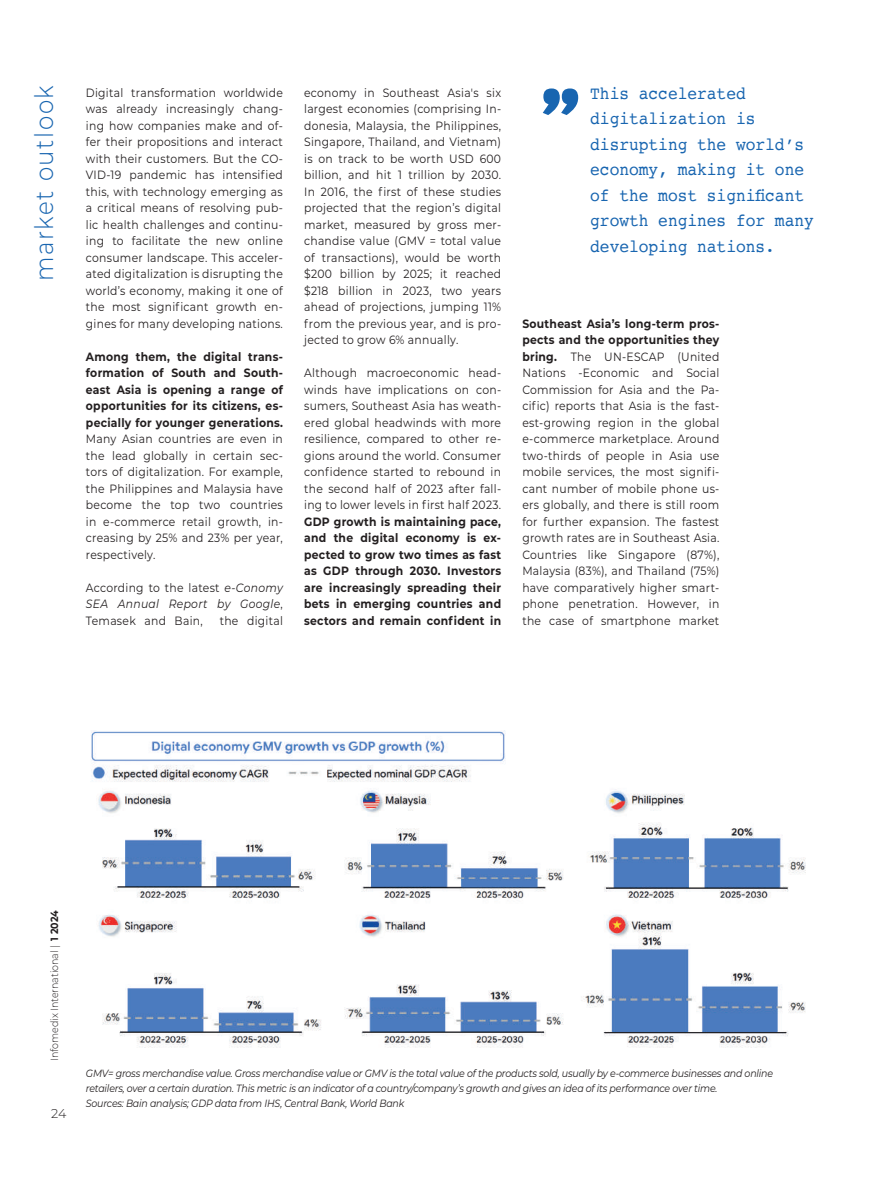
<style>
.page{position:relative;width:893px;height:1191px;background:#fff}
.page>*{position:absolute;margin:0;border:0;box-sizing:border-box;transform-origin:0 0}
.t1{font:300 25.5px "Montserrat";letter-spacing:.07em;color:#1865b0;scale:.9 1}
.t2{font:18px/25.5px "Courier";color:#1865b0;scale:.9 1}
.t3{font:300 12.75px "Montserrat";color:#231f20}
.t4{font:12px/16.5px "Montserrat";letter-spacing:.025em;color:#231f20;text-align:justify;scale:.9 1}
.t5{font:700 12px/16.5px "Montserrat";letter-spacing:.025em;color:#231f20;text-align:justify;scale:.9 1}
.t6{font:italic 10.5px/15px "Montserrat";letter-spacing:-.02em;color:#231f20;scale:.9 1}
.t7{font:300 10.5px "Montserrat";color:#231f20;scale:.9 1}
.s1{font-style:italic}
.s2{font-weight:700}
</style>
<div class="page">
<svg style="left:543px;top:88px;width:35px;height:27px"></svg>
<img style="left:91px;top:730px;width:715px;height:318px">
<h1 class="t1" style="left:27px;top:281px;width:219px;rotate:-90deg">market outlook</h1>
<p class="t4" style="left:86px;top:84px;width:220px">Digital transformation worldwide was already increasingly chang&shy;ing how companies make and of&shy;fer their propositions and interact with their customers. But the CO-VID-19 pandemic has intensified this, with technology emerging as a critical means of resolving pub&shy;lic health challenges and continu&shy;ing to facilitate the new online consumer landscape. This acceler&shy;ated digitalization is disrupting the world’s economy, making it one of the most significant growth en&shy;gines for many developing nations.</p>
<p class="t5" style="left:86px;top:348px;width:220px">Among them, the digital trans&shy;formation of South and South&shy;east Asia is opening a range of opportunities for its citizens, es&shy;pecially for younger generations.</p>
<p class="t4" style="left:86px;top:430px;width:220px">Many Asian countries are even in the lead globally in certain sec&shy;tors of digitalization. For example, the Philippines and Malaysia have become the top two countries in e-commerce retail growth, in&shy;creasing by 25% and 23% per year, respectively.</p>
<p class="t4" style="left:86px;top:579px;width:220px">According to the latest <span class="s1">e-Conomy SEA Annual Report by Google</span>, Temasek and Bain,</p>
<p class="t4" style="left:220px;top:612px;width:72px">the digital</p>
<p class="t4" style="left:304px;top:84px;width:220px">economy in Southeast Asia's six largest economies (comprising In&shy;donesia, Malaysia, the Philippines, Singapore, Thailand, and Vietnam) is on track to be worth USD 600 billion, and hit 1 trillion by 2030.<br>In 2016, the first of these studies projected that the region’s digital market, measured by gross mer&shy;chandise value (GMV = total value of transactions), would be worth $200 billion by 2025; it reached $218 billion in 2023, two years ahead of projections, jumping 11% from the previous year, and is pro&shy;jected to grow 6% annually.</p>
<p class="t4" style="left:304px;top:364px;width:220px">Although macroeconomic head&shy;winds have implications on con&shy;sumers, Southeast Asia has weath&shy;ered global headwinds with more resilience, compared to other re&shy;gions around the world. Consumer confidence started to rebound in the second half of 2023 after fall&shy;ing to lower levels in first half 2023.</p>
<p class="t5" style="left:304px;top:513px;width:220px">GDP growth is maintaining pace, and the digital economy is ex&shy;pected to grow two times as fast as GDP through 2030. Investors are increasingly spreading their bets in emerging countries and sectors and remain confident in</p>
<h2 class="t2" style="left:590px;top:80px;width:250px">This accelerated digitalization is disrupting the world’s economy, making it one of the most significant growth engines for many developing nations.</h2>
<p class="t4" style="left:522px;top:315px;width:220px"><span class="s2">Southeast Asia’s long-term pros&shy;pects and the opportunities they bring.</span> The UN-ESCAP (United Nations -Economic and Social Commission for Asia and the Pa&shy;cific) reports that Asia is the fast&shy;est-growing region in the global e-commerce marketplace. Around two-thirds of people in Asia use mobile services, the most signifi&shy;cant number of mobile phone us&shy;ers globally, and there is still room for further expansion. The fastest growth rates are in Southeast Asia.<br>Countries like Singapore (87%), Malaysia (83%), and Thailand (75%) have comparatively higher smart&shy;phone penetration. However, in the case of smartphone market</p>
<p class="t7" style="left:47px;top:1061px;width:169px;rotate:-90deg">Infomedix International | <span class="s2">1 2024</span></p>
<p class="t3" style="left:51px;top:1105px;width:17px">24</p>
<p class="t6" style="left:86px;top:1065px;width:765px">GMV= gross merchandise value. Gross merchandise value or GMV is the total value of the products sold, usually by e-commerce businesses and online retailers, over a certain duration. This metric is an indicator of a country/company’s growth and gives an idea of its performance over time.<br>Sources: Bain analysis; GDP data from IHS, Central Bank, World Bank</p>
</div>
